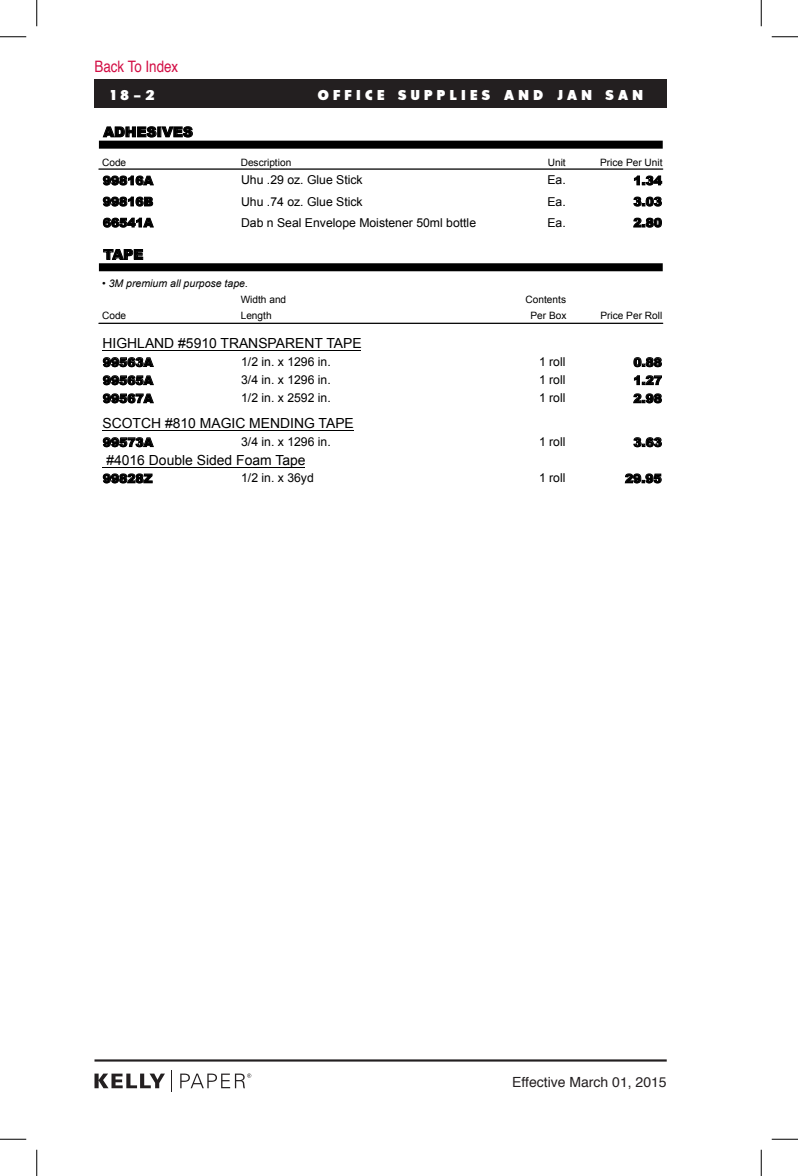
<style>
.page{position:relative;width:798px;height:1176px;background:#fff}
.page>*{position:absolute;margin:0;border:0;box-sizing:border-box;transform-origin:0 0}
.This_symbol_indicate{font:15.75px "Helvetica";color:#d20d44;scale:.85 1}
.Master_Head_paragrap{font:14px "Glasnost Extrabold FAF";letter-spacing:.3em;color:#fff}
.t1{font:14px "Helvetica";color:#231f20}
.t2{font:13.83px "Arial";color:#000}
.t3{font:900 13.83px "Arial";color:#000}
.t4{font:12.25px "Arial";color:#000}
.t5{font:900 12.25px "Arial";color:#000}
.t6{font:italic 10.5px "Arial";color:#000}
.t7{font:10.15px "Arial";color:#000}
</style>
<div class="page">
<hr style="left:94px;top:1059px;width:573px;height:3px;background:#231f20">
<svg style="left:94px;top:1074px;width:71px;height:14px"></svg>
<svg style="left:180px;top:1074px;width:71px;height:14px"></svg>
<div style="left:94px;top:79px;width:573px;height:29px;background:#231f20"></div>
<svg style="left:103px;top:126px;width:90px;height:11px"></svg>
<svg style="left:103px;top:176px;width:51px;height:9px"></svg>
<svg style="left:634px;top:176px;width:28px;height:9px"></svg>
<svg style="left:103px;top:197px;width:50px;height:9px"></svg>
<svg style="left:634px;top:197px;width:28px;height:9px"></svg>
<svg style="left:103px;top:218px;width:51px;height:9px"></svg>
<svg style="left:634px;top:218px;width:28px;height:9px"></svg>
<svg style="left:103px;top:249px;width:40px;height:11px"></svg>
<hr style="left:103px;top:350px;width:258px;height:1px;background:#000">
<svg style="left:103px;top:357px;width:51px;height:10px"></svg>
<svg style="left:634px;top:357px;width:28px;height:10px"></svg>
<svg style="left:103px;top:375px;width:51px;height:10px"></svg>
<svg style="left:634px;top:375px;width:28px;height:10px"></svg>
<svg style="left:103px;top:394px;width:51px;height:9px"></svg>
<svg style="left:634px;top:394px;width:28px;height:9px"></svg>
<hr style="left:103px;top:431px;width:251px;height:1px;background:#000">
<svg style="left:103px;top:437px;width:51px;height:10px"></svg>
<svg style="left:634px;top:437px;width:28px;height:10px"></svg>
<hr style="left:103px;top:467px;width:202px;height:1px;background:#000">
<svg style="left:103px;top:474px;width:49px;height:9px"></svg>
<svg style="left:625px;top:474px;width:37px;height:9px"></svg>
<hr style="left:99px;top:168px;width:564px;height:2px;background:#000">
<hr style="left:99px;top:323px;width:564px;height:1px;background:#000">
<div style="left:99px;top:263px;width:564px;height:8px;background:#000"></div>
<div style="left:99px;top:141px;width:564px;height:8px;background:#000"></div>
<svg style="left:0;top:36px;width:26px;height:1px"></svg>
<svg style="left:772px;top:36px;width:26px;height:1px"></svg>
<svg style="left:0;top:1139px;width:26px;height:1px"></svg>
<svg style="left:772px;top:1139px;width:26px;height:1px"></svg>
<svg style="left:36px;top:0;width:1px;height:26px"></svg>
<svg style="left:36px;top:1150px;width:1px;height:26px"></svg>
<svg style="left:761px;top:0;width:1px;height:26px"></svg>
<svg style="left:761px;top:1150px;width:1px;height:26px"></svg>
<p class="This_symbol_indicate" style="left:94px;top:55px;width:100px">Back To Index</p>
<p class="Master_Head_paragrap" style="left:110px;top:87px;width:46px">18-2</p>
<p class="Master_Head_paragrap" style="left:318px;top:87px;width:327px">OFFICE SUPPLIES AND JAN SAN</p>
<p class="t3" style="left:103px;top:127px;width:91px">ADHESIVES</p>
<p class="t7" style="left:102px;top:158px;width:26px">Code</p>
<p class="t7" style="left:241px;top:158px;width:52px">Description</p>
<p class="t7" style="left:548px;top:158px;width:19px">Unit</p>
<p class="t7" style="left:600px;top:158px;width:64px">Price Per Unit</p>
<p class="t5" style="left:103px;top:176px;width:52px">99816A</p>
<p class="t4" style="left:241px;top:176px;width:123px">Uhu .29 oz. Glue Stick</p>
<p class="t4" style="left:547px;top:176px;width:20px">Ea.</p>
<p class="t5" style="left:633px;top:176px;width:30px">1.34</p>
<p class="t5" style="left:103px;top:197px;width:52px">99816B</p>
<p class="t4" style="left:241px;top:197px;width:123px">Uhu .74 oz. Glue Stick</p>
<p class="t4" style="left:547px;top:197px;width:20px">Ea.</p>
<p class="t5" style="left:633px;top:197px;width:30px">3.03</p>
<p class="t5" style="left:103px;top:218px;width:52px">66541A</p>
<p class="t4" style="left:241px;top:218px;width:237px">Dab n Seal Envelope Moistener 50ml bottle</p>
<p class="t4" style="left:547px;top:218px;width:20px">Ea.</p>
<p class="t5" style="left:633px;top:218px;width:30px">2.80</p>
<p class="t3" style="left:103px;top:249px;width:42px">TAPE</p>
<p class="t6" style="left:102px;top:280px;width:147px">• 3M premium all purpose tape.</p>
<p class="t7" style="left:241px;top:295px;width:47px">Width and</p>
<p class="t7" style="left:526px;top:295px;width:42px">Contents</p>
<p class="t7" style="left:102px;top:311px;width:26px">Code</p>
<p class="t7" style="left:241px;top:311px;width:32px">Length</p>
<p class="t7" style="left:531px;top:311px;width:37px">Per Box</p>
<p class="t7" style="left:600px;top:311px;width:63px">Price Per Roll</p>
<p class="t2" style="left:103px;top:338px;width:261px">HIGHLAND #5910 TRANSPARENT TAPE</p>
<p class="t5" style="left:103px;top:358px;width:52px">99563A</p>
<p class="t4" style="left:241px;top:357px;width:91px">1/2 in. x 1296 in.</p>
<p class="t4" style="left:539px;top:357px;width:28px">1 roll</p>
<p class="t5" style="left:633px;top:358px;width:30px">0.88</p>
<p class="t5" style="left:103px;top:376px;width:52px">99565A</p>
<p class="t4" style="left:241px;top:375px;width:91px">3/4 in. x 1296 in.</p>
<p class="t4" style="left:539px;top:375px;width:28px">1 roll</p>
<p class="t5" style="left:633px;top:376px;width:30px">1.27</p>
<p class="t5" style="left:103px;top:394px;width:52px">99567A</p>
<p class="t4" style="left:241px;top:393px;width:91px">1/2 in. x 2592 in.</p>
<p class="t4" style="left:539px;top:393px;width:28px">1 roll</p>
<p class="t5" style="left:633px;top:394px;width:30px">2.98</p>
<p class="t2" style="left:103px;top:418px;width:253px">SCOTCH #810 MAGIC MENDING TAPE</p>
<p class="t5" style="left:103px;top:438px;width:52px">99573A</p>
<p class="t4" style="left:241px;top:437px;width:91px">3/4 in. x 1296 in.</p>
<p class="t4" style="left:539px;top:437px;width:28px">1 roll</p>
<p class="t5" style="left:633px;top:438px;width:30px">3.63</p>
<p class="t2" style="left:106px;top:455px;width:201px">#4016 Double Sided Foam Tape</p>
<p class="t5" style="left:103px;top:474px;width:51px">99828Z</p>
<p class="t4" style="left:241px;top:473px;width:74px">1/2 in. x 36yd</p>
<p class="t4" style="left:539px;top:473px;width:28px">1 roll</p>
<p class="t5" style="left:625px;top:474px;width:38px">29.95</p>
<p class="t1" style="left:512px;top:1071px;width:156px">Effective March 01, 2015</p>
</div>
